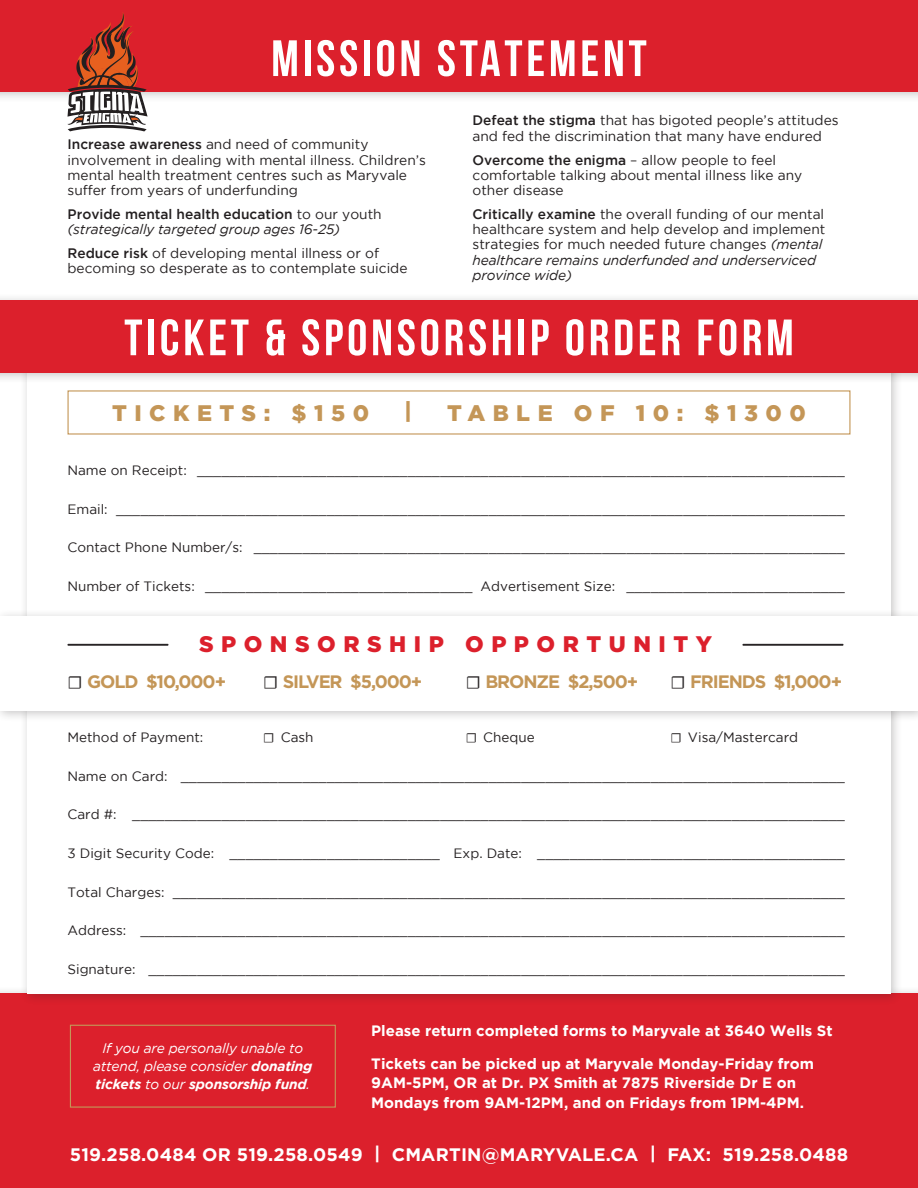
<style>
.page{position:relative;width:918px;height:1188px;background:#fff}
.page>*{position:absolute;margin:0;border:0;box-sizing:border-box;transform-origin:0 0}
.t1{font:700 51px "Bebas Neue";letter-spacing:.075em;color:#fff}
.t2{font:900 22.5px "Gotham";letter-spacing:.335em;color:#c49657}
.t3{font:900 22.5px "Gotham";letter-spacing:.335em;color:#dc202c}
.t4{font:700 18.15px "Gotham";letter-spacing:.01em;color:#fff}
.t5{font:700 18px "Gotham";letter-spacing:-.06em;color:#c49657}
.t6{font:700 15px/19.5px "Gotham";color:#fff}
.t7{font:italic 13.8px/18px "Gotham";letter-spacing:-.015em;color:#fff;text-align:center}
.t8{font:13.65px/15.3px "Gotham";color:#231f20}
.t9{font:italic 13.65px/15.1px "Gotham";letter-spacing:-.01em;color:#231f20}
.t10{font:13.5px "Gotham";color:#231f20}
.s1{font-weight:500}
.s2{font-weight:500;font-style:normal}
.s3{font-style:normal}
.s4{font-style:italic}
.s5{font-family:"Minion Pro";font-weight:400;color:#231f20}
.s6{font-family:"Minion Pro";font-weight:700}
.s7{font-weight:700}
</style>
<div class="page">
<div style="left:0;top:994px;width:918px;height:194px;background:#dc202c"></div>
<div style="left:19px;top:697px;width:884px;height:309px;background:#231f20;opacity:.25"></div>
<div style="left:27px;top:704px;width:864px;height:290px;background:#fff"></div>
<div style="left:0;top:609px;width:918px;height:114px;background:#231f20;opacity:.25"></div>
<div style="left:0;top:616px;width:918px;height:95px;background:#fff"></div>
<hr style="left:68px;top:644px;width:100px;height:1px;background:#231f20">
<hr style="left:68px;top:645px;width:100px;height:1px;background:#231f20">
<hr style="left:743px;top:644px;width:100px;height:1px;background:#231f20">
<hr style="left:743px;top:645px;width:100px;height:1px;background:#231f20">
<div style="left:70px;top:1025px;width:266px;height:83px;border:1px solid #c49657"></div>
<div style="left:0;top:0;width:918px;height:104px;background:#231f20;opacity:.25"></div>
<div style="left:0;top:0;width:918px;height:92px;background:#dc202c"></div>
<svg style="left:67px;top:12px;width:82px;height:120px"></svg>
<div style="left:0;top:292px;width:918px;height:92px;background:#231f20;opacity:.25"></div>
<div style="left:0;top:300px;width:918px;height:73px;background:#dc202c"></div>
<p class="t1" style="left:271px;top:30px;width:377px">MISSION STATEMENT</p>
<p class="t8" style="left:68px;top:137px;width:360px"><span class="s1">Increase awareness</span> and need of community involvement in dealing with mental illness. Children’s mental health treatment centres such as Maryvale suffer from years of underfunding</p>
<p class="t9" style="left:68px;top:206px;width:316px"><span class="s2">Provide mental health education</span> <span class="s3">to our youth </span>(strategically targeted group ages 16-25)</p>
<p class="t8" style="left:68px;top:245px;width:342px"><span class="s1">Reduce risk</span> of developing mental illness or of becoming so desperate as to contemplate suicide</p>
<p class="t8" style="left:472px;top:113px;width:368px"><span class="s1">Defeat the stigma</span> that has bigoted people’s attitudes and fed the discrimination that many have endured</p>
<p class="t8" style="left:472px;top:152px;width:331px"><span class="s1">Overcome the enigma</span> – allow people to feel comfortable talking about mental illness like any other disease</p>
<p class="t8" style="left:472px;top:206px;width:354px"><span class="s1">Critically examine</span> the overall funding of our mental healthcare system and help develop and implement strategies for much needed future changes <span class="s4">(mental healthcare remains underfunded and underserviced province wide)</span></p>
<p class="t1" style="left:124px;top:310px;width:671px">TICKET &amp; SPONSORSHIP ORDER FORM</p>
<p class="t2" style="left:112px;top:400px;width:259px">TICKETS: $150</p>
<p class="t2" style="left:404px;top:398px;width:9px">|</p>
<p class="t2" style="left:447px;top:400px;width:360px">TABLE OF 10: $1300</p>
<p class="t10" style="left:68px;top:463px;width:779px">Name on Receipt: ________________________________________________________________________________</p>
<p class="t10" style="left:68px;top:502px;width:779px">Email: __________________________________________________________________________________________</p>
<p class="t10" style="left:68px;top:540px;width:779px">Contact Phone Number/s: _________________________________________________________________________</p>
<p class="t10" style="left:68px;top:579px;width:779px">Number of Tickets: _________________________________ Advertisement Size: ___________________________</p>
<p class="t3" style="left:199px;top:631px;width:514px">SPONSORSHIP OPPORTUNITY</p>
<p class="t5" style="left:68px;top:671px;width:160px"><span class="s5">☐</span> GOLD $10,000+</p>
<p class="t5" style="left:263px;top:671px;width:161px"><span class="s5">☐</span> SILVER $5,000+</p>
<p class="t5" style="left:466px;top:671px;width:174px"><span class="s5">☐</span> BRONZE $2,500+</p>
<p class="t5" style="left:670px;top:671px;width:173px"><span class="s5">☐</span> FRIENDS $1,000+</p>
<p class="t10" style="left:68px;top:730px;width:137px">Method of Payment:</p>
<p class="t10" style="left:263px;top:730px;width:52px"><span class="s6">☐</span> Cash</p>
<p class="t10" style="left:466px;top:730px;width:71px"><span class="s6">☐</span> Cheque</p>
<p class="t10" style="left:670px;top:730px;width:129px"><span class="s6">☐</span> Visa/Mastercard</p>
<p class="t10" style="left:68px;top:768px;width:779px">Name on Card: __________________________________________________________________________________</p>
<p class="t10" style="left:68px;top:807px;width:779px">Card #: ________________________________________________________________________________________</p>
<p class="t10" style="left:68px;top:846px;width:779px">3 Digit Security Code: __________________________ Exp. Date: ______________________________________</p>
<p class="t10" style="left:68px;top:884px;width:779px">Total Charges: ___________________________________________________________________________________</p>
<p class="t10" style="left:68px;top:923px;width:779px">Address: _______________________________________________________________________________________</p>
<p class="t10" style="left:68px;top:962px;width:779px">Signature: ______________________________________________________________________________________</p>
<p class="t7" style="left:93px;top:1039px;width:221px">If you are personally unable to attend, please consider <span class="s7">donating tickets</span> to our <span class="s7">sponsorship fund</span>.</p>
<p class="t6" style="left:371px;top:1020px;width:463px">Please return completed forms to Maryvale at 3640 Wells St</p>
<p class="t6" style="left:371px;top:1053px;width:444px">Tickets can be picked up at Maryvale Monday-Friday from<br>9AM-5PM, OR at Dr. PX Smith at 7875 Riverside Dr E on<br>Mondays from 9AM-12PM, and on Fridays from 1PM-4PM.</p>
<p class="t4" style="left:70px;top:1144px;width:780px">519.258.0484 OR 519.258.0549 | CMARTIN@MARYVALE.CA | FAX: 519.258.0488</p>
</div>
